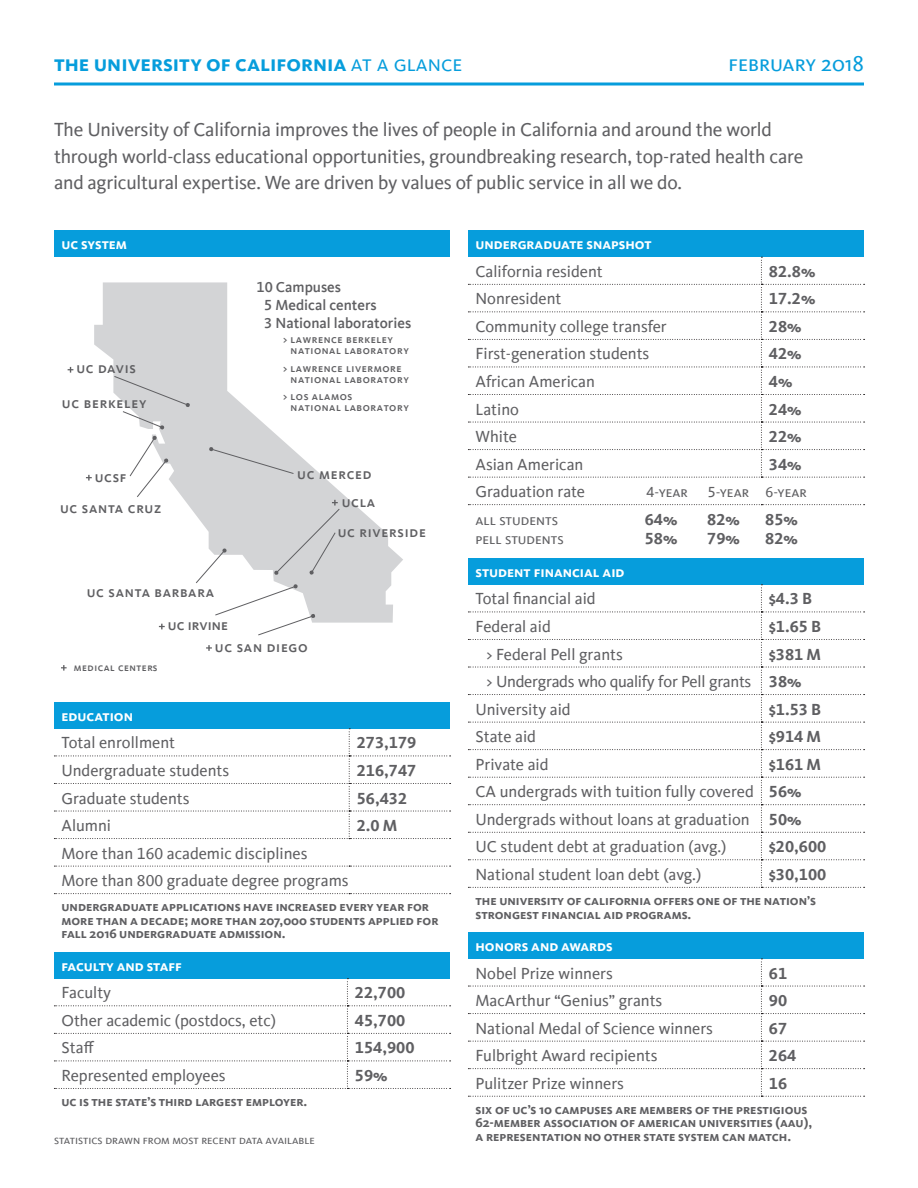
<style>
.page{position:relative;width:918px;height:1188px;background:#fff}
.page>*{position:absolute;margin:0;border:0;box-sizing:border-box;transform-origin:0 0}
.t1{font:700 22.5px "Kievit Sc Offc Pro";color:#069ddc}
.t2{font:22.5px "Kievit Sc Offc Pro";color:#069ddc}
.t3{font:19.5px/26.4px "Kievit Offc Pro";letter-spacing:-.01em;color:#5f5f62}
.t4{font:16.5px/27.6px "Kievit Offc Pro";color:#5f5f62}
.t5{font:700 16.5px "Kievit Offc Pro";color:#5f5f62}
.t6{font:16.5px "Kievit Offc Pro";letter-spacing:-.02em;color:#5f5f62}
.t7{font:700 15px "Kievit Sc Offc Pro";color:#fff}
.t8{font:500 15px "Kievit Sc Offc Pro";letter-spacing:.05em;color:#5f5f62}
.t9{font:500 15px/18px "Kievit Offc Pro";color:#5f5f62}
.t10{font:15px "Kievit Sc Offc Pro";color:#5f5f62}
.t11{font:500 15px "Kievit Sc Offc Pro";letter-spacing:.005em;color:#5f5f62}
.t12{font:700 13.5px/13.5px "Kievit Sc Offc Pro";color:#5f5f62}
.t13{font:12px "Kievit Sc Offc Pro";color:#5f5f62}
.t14{font:500 11.25px/11.2px "Kievit Sc Offc Pro";letter-spacing:.05em;color:#5f5f62}
.t15{font:500 10.65px "Kievit Sc Offc Pro";letter-spacing:.05em;color:#5f5f62}
.s1{font-weight:400}
.s2{font-family:"Kievit Offc Pro"}
.s3{font-weight:700}
</style>
<div class="page">
<div style="left:54px;top:702px;width:396px;height:26px;background:#069ddc"></div>
<svg style="left:54px;top:866px;width:397px;height:1px"></svg>
<svg style="left:54px;top:893px;width:397px;height:1px"></svg>
<svg style="left:54px;top:728px;width:397px;height:111px"></svg>
<div style="left:54px;top:952px;width:396px;height:26px;background:#069ddc"></div>
<svg style="left:54px;top:978px;width:397px;height:111px"></svg>
<div style="left:54px;top:230px;width:396px;height:27px;background:#069ddc"></div>
<div style="left:468px;top:230px;width:396px;height:27px;background:#069ddc"></div>
<svg style="left:468px;top:504px;width:397px;height:1px"></svg>
<svg style="left:468px;top:257px;width:397px;height:221px"></svg>
<div style="left:468px;top:558px;width:396px;height:26px;background:#069ddc"></div>
<svg style="left:468px;top:584px;width:397px;height:304px"></svg>
<div style="left:468px;top:932px;width:396px;height:26px;background:#069ddc"></div>
<svg style="left:468px;top:958px;width:397px;height:139px"></svg>
<svg style="left:54px;top:82px;width:810px;height:4px;background:#44b5e4"></svg>
<svg style="left:94px;top:282px;width:309px;height:341px"></svg>
<svg style="left:61px;top:665px;width:6px;height:6px"></svg>
<svg style="left:206px;top:645px;width:6px;height:6px"></svg>
<svg style="left:86px;top:475px;width:6px;height:6px"></svg>
<svg style="left:68px;top:367px;width:5px;height:6px"></svg>
<svg style="left:113px;top:375px;width:227px;height:261px"></svg>
<h1 class="t1" style="left:54px;top:50px;width:410px">the university of california <span class="s1">at a glance</span></h1>
<h1 class="t2" style="left:728px;top:50px;width:137px">february 2018</h1>
<p class="t3" style="left:54px;top:116px;width:751px">The University of California improves the lives of people in California and around the world through world-class educational opportunities, groundbreaking research, top-rated health care and agricultural expertise. We are driven by values of public service in all we do.</p>
<p class="t7" style="left:62px;top:235px;width:67px">uc system</p>
<p class="t7" style="left:476px;top:235px;width:178px">undergraduate snapshot</p>
<p class="t4" style="left:476px;top:257px;width:129px">California resident</p>
<p class="t5" style="left:769px;top:261px;width:48px">82.8%</p>
<p class="t4" style="left:476px;top:285px;width:87px">Nonresident</p>
<p class="t5" style="left:769px;top:289px;width:48px">17.2%</p>
<p class="t4" style="left:476px;top:312px;width:193px">Community college transfer</p>
<p class="t5" style="left:769px;top:317px;width:34px">28%</p>
<p class="t4" style="left:476px;top:340px;width:175px">First-generation students</p>
<p class="t5" style="left:769px;top:344px;width:34px">42%</p>
<p class="t4" style="left:476px;top:368px;width:121px">African American</p>
<p class="t5" style="left:769px;top:372px;width:25px">4%</p>
<p class="t4" style="left:476px;top:395px;width:45px">Latino</p>
<p class="t5" style="left:769px;top:399px;width:34px">24%</p>
<p class="t4" style="left:476px;top:423px;width:43px">White</p>
<p class="t5" style="left:769px;top:427px;width:34px">22%</p>
<p class="t4" style="left:476px;top:450px;width:109px">Asian American</p>
<p class="t5" style="left:769px;top:454px;width:34px">34%</p>
<p class="t4" style="left:476px;top:478px;width:111px">Graduation rate</p>
<p class="t10" style="left:647px;top:483px;width:43px"><span class="s2">4</span>-year</p>
<p class="t10" style="left:708px;top:483px;width:101px"><span class="s2">5</span>-year <span class="s2">6</span>-year</p>
<p class="t10" style="left:475px;top:511px;width:84px">all students</p>
<p class="t5" style="left:645px;top:509px;width:34px">64%</p>
<p class="t5" style="left:707px;top:509px;width:34px">82%</p>
<p class="t5" style="left:765px;top:509px;width:34px">85%</p>
<p class="t10" style="left:476px;top:531px;width:90px">pell students</p>
<p class="t5" style="left:645px;top:529px;width:34px">58%</p>
<p class="t5" style="left:707px;top:529px;width:34px">79%</p>
<p class="t5" style="left:765px;top:529px;width:34px">82%</p>
<p class="t7" style="left:476px;top:563px;width:151px">student financial aid</p>
<p class="t4" style="left:476px;top:585px;width:122px">Total financial aid</p>
<p class="t5" style="left:769px;top:589px;width:45px">$4.3 B</p>
<p class="t4" style="left:476px;top:613px;width:77px">Federal aid</p>
<p class="t5" style="left:769px;top:617px;width:54px">$1.65 B</p>
<p class="t4" style="left:486px;top:640px;width:138px">&gt; Federal Pell grants</p>
<p class="t5" style="left:769px;top:644px;width:54px">$381 M</p>
<p class="t6" style="left:486px;top:672px;width:317px">&gt; Undergrads who qualify for Pell grants <span class="s3">38%</span></p>
<p class="t4" style="left:476px;top:695px;width:97px">University aid</p>
<p class="t5" style="left:769px;top:699px;width:54px">$1.53 B</p>
<p class="t4" style="left:476px;top:723px;width:62px">State aid</p>
<p class="t5" style="left:769px;top:727px;width:54px">$914 M</p>
<p class="t4" style="left:476px;top:750px;width:75px">Private aid</p>
<p class="t9" style="left:264px;top:277px;width:148px;text-indent:-8px">10 Campuses<br>5 Medical centers<br>3 National laboratories</p>
<p class="t14" style="left:291px;top:334px;width:120px;text-indent:-8px">&gt; lawrence berkeley national laboratory</p>
<p class="t14" style="left:291px;top:362px;width:120px;text-indent:-8px">&gt; lawrence livermore national laboratory</p>
<p class="t14" style="left:291px;top:391px;width:120px;text-indent:-8px">&gt; los alamos<br>national laboratory</p>
<p class="t8" style="left:76px;top:360px;width:61px">uc davis</p>
<p class="t8" style="left:62px;top:395px;width:86px">uc berkeley</p>
<p class="t8" style="left:297px;top:465px;width:76px">uc merced</p>
<p class="t8" style="left:95px;top:468px;width:33px">ucsf</p>
<p class="t8" style="left:342px;top:493px;width:35px">ucla</p>
<p class="t8" style="left:60px;top:500px;width:103px">uc santa cruz</p>
<p class="t8" style="left:338px;top:523px;width:90px">uc riverside</p>
<p class="t8" style="left:87px;top:583px;width:129px">uc santa barbara</p>
<p class="t11" style="left:168px;top:616px;width:62px">uc irvine</p>
<p class="t8" style="left:215px;top:638px;width:94px">uc san diego</p>
<p class="t15" style="left:74px;top:661px;width:85px">medical centers</p>
<p class="t7" style="left:62px;top:707px;width:73px">education</p>
<p class="t4" style="left:62px;top:729px;width:115px">Total enrollment</p>
<p class="t5" style="left:357px;top:733px;width:61px">273,179</p>
<p class="t4" style="left:62px;top:757px;width:169px">Undergraduate students</p>
<p class="t5" style="left:357px;top:761px;width:61px">216,747</p>
<p class="t4" style="left:62px;top:784px;width:130px">Graduate students</p>
<p class="t5" style="left:357px;top:788px;width:52px">56,432</p>
<p class="t4" style="left:62px;top:812px;width:51px">Alumni</p>
<p class="t5" style="left:357px;top:816px;width:42px">2.0 M</p>
<p class="t4" style="left:62px;top:839px;width:289px">More than 160 academic disciplines<br>More than 800 graduate degree programs</p>
<p class="t12" style="left:62px;top:900px;width:379px">undergraduate applications have increased every year for more than a decade; more than 207,000 students applied for fall 2016 undergraduate admission.</p>
<p class="t7" style="left:62px;top:957px;width:122px">faculty and staff</p>
<p class="t4" style="left:62px;top:979px;width:51px">Faculty</p>
<p class="t5" style="left:355px;top:983px;width:52px">22,700</p>
<p class="t4" style="left:62px;top:1006px;width:216px">Other academic (postdocs, etc)</p>
<p class="t5" style="left:355px;top:1010px;width:52px">45,700</p>
<p class="t4" style="left:62px;top:1034px;width:34px">Staff</p>
<p class="t5" style="left:355px;top:1038px;width:61px">154,900</p>
<p class="t4" style="left:62px;top:1062px;width:166px">Represented employees</p>
<p class="t5" style="left:355px;top:1066px;width:34px">59%</p>
<p class="t12" style="left:62px;top:1095px;width:247px">uc is the state’s third largest employer.</p>
<p class="t4" style="left:476px;top:750px;width:347px;text-indent:293px"><span class="s3">$161 M<br></span>CA undergrads with tuition fully covered <span class="s3">56%<br></span>Undergrads without loans at graduation <span class="s3">50%<br></span>UC student debt at graduation (avg.)</p>
<p class="t5" style="left:769px;top:837px;width:59px">$20,600</p>
<p class="t4" style="left:476px;top:860px;width:227px">National student loan debt (avg.)</p>
<p class="t5" style="left:769px;top:864px;width:59px">$30,100</p>
<p class="t12" style="left:476px;top:894px;width:342px">the university of california offers one of the nation’s strongest financial aid programs.</p>
<p class="t7" style="left:476px;top:937px;width:139px">honors and awards</p>
<p class="t4" style="left:476px;top:959px;width:139px">Nobel Prize winners</p>
<p class="t5" style="left:769px;top:963px;width:20px">61</p>
<p class="t4" style="left:476px;top:987px;width:188px">MacArthur “Genius” grants</p>
<p class="t5" style="left:769px;top:991px;width:20px">90</p>
<p class="t4" style="left:476px;top:1014px;width:239px">National Medal of Science winners</p>
<p class="t5" style="left:769px;top:1018px;width:20px">67</p>
<p class="t4" style="left:476px;top:1042px;width:184px">Fulbright Award recipients</p>
<p class="t5" style="left:769px;top:1046px;width:29px">264</p>
<p class="t4" style="left:476px;top:1069px;width:150px">Pulitzer Prize winners</p>
<p class="t5" style="left:769px;top:1073px;width:20px">16</p>
<p class="t12" style="left:476px;top:1103px;width:338px">six of uc’s 10 campuses are members of the prestigious<br>62-member association of american universities (aau), a representation no other state system can match.</p>
<p class="t13" style="left:54px;top:1133px;width:262px">statistics drawn from most recent data available</p>
</div>
